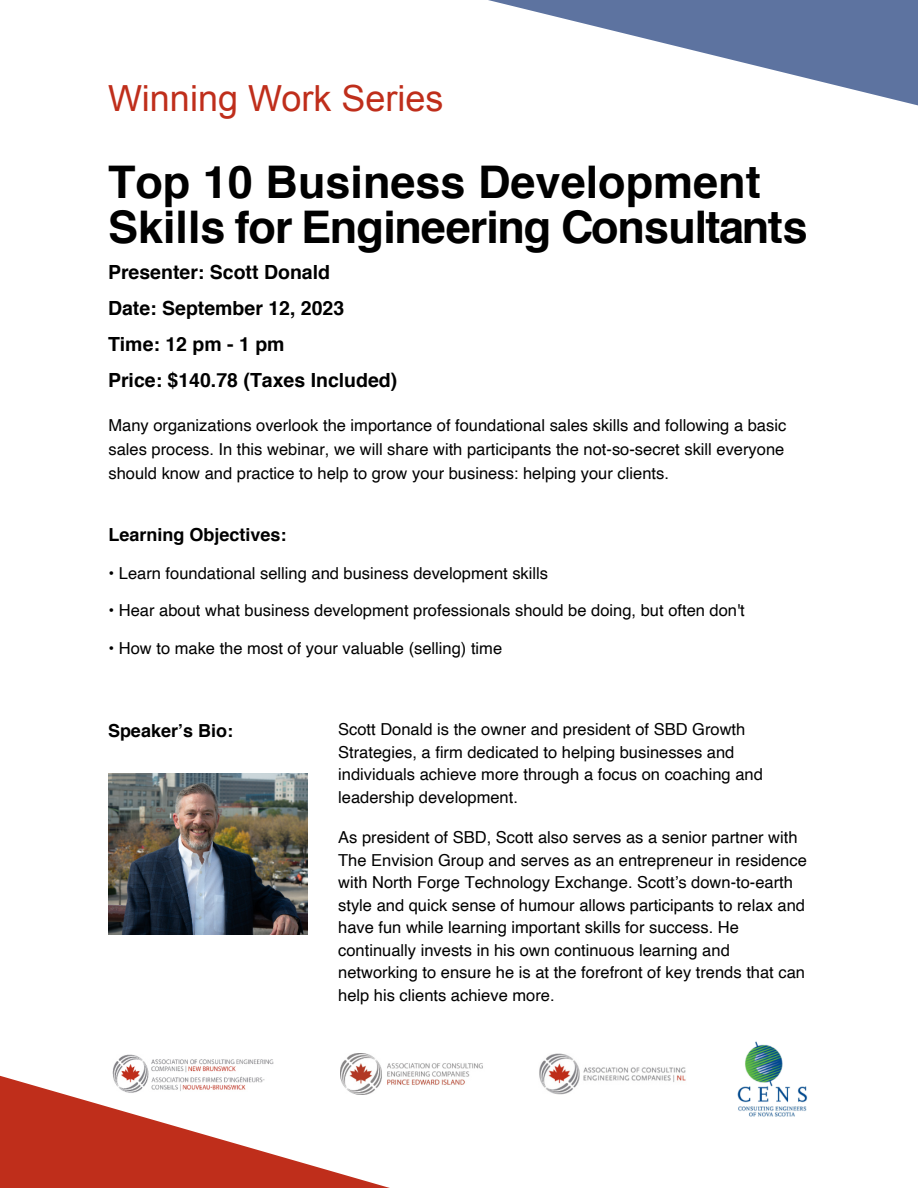
<style>
.page{position:relative;width:918px;height:1188px;background:#fff}
.page>*{position:absolute;margin:0;border:0;box-sizing:border-box;transform-origin:0 0}
.t1{font:700 45px/45px "Helvetica";color:#000}
.t2{font:36px "Arial";color:#bf2e1b}
.t3{font:700 19.5px/36px "Helvetica";color:#000}
.t4{font:700 18px "Helvetica";color:#000}
.t5{font:16.5px/22.5px "Helvetica";color:#000}
</style>
<div class="page">
<svg style="left:0;top:1054px;width:390px;height:134px"></svg>
<svg style="left:488px;top:0;width:430px;height:106px"></svg>
<img style="left:108px;top:774px;width:199px;height:161px">
<img style="left:737px;top:1041px;width:71px;height:76px">
<img style="left:539px;top:1053px;width:147px;height:42px">
<img style="left:112px;top:1055px;width:161px;height:38px">
<img style="left:340px;top:1053px;width:143px;height:42px">
<h2 class="t2" style="left:108px;top:85px;width:337px">Winning Work Series</h2>
<h1 class="t1" style="left:108px;top:163px;width:701px">Top 10 Business Development<br>Skills for Engineering Consultants</h1>
<p class="t3" style="left:108px;top:256px;width:291px">Presenter: Scott Donald<br>Date: September 12, 2023<br>Time: 12 pm - 1 pm<br>Price: $140.78 (Taxes Included)</p>
<p class="t5" style="left:109px;top:414px;width:679px;line-height:24px;text-align:justify">Many organizations overlook the importance of foundational sales skills and following a basic sales process. In this webinar, we will share with participants the not-so-secret skill everyone should know and practice to help to grow your business: helping your clients.</p>
<p class="t4" style="left:109px;top:528px;width:180px">Learning Objectives:</p>
<p class="t5" style="left:109px;top:563px;width:441px">• Learn foundational selling and business development skills</p>
<p class="t5" style="left:109px;top:600px;width:638px">• Hear about what business development professionals should be doing, but often don't</p>
<p class="t5" style="left:109px;top:638px;width:395px">• How to make the most of your valuable (selling) time</p>
<p class="t4" style="left:108px;top:723px;width:127px">Speaker’s Bio:</p>
<p class="t5" style="left:338px;top:719px;width:426px">Scott Donald is the owner and president of SBD Growth Strategies, a firm dedicated to helping businesses and individuals achieve more through a focus on coaching and leadership development.</p>
<p class="t5" style="left:338px;top:827px;width:470px">As president of SBD, Scott also serves as a senior partner with The Envision Group and serves as an entrepreneur in residence with North Forge Technology Exchange. Scott’s down-to-earth style and quick sense of humour allows participants to relax and have fun while learning important skills for success. He continually invests in his own continuous learning and networking to ensure he is at the forefront of key trends that can help his clients achieve more.</p>
</div>
